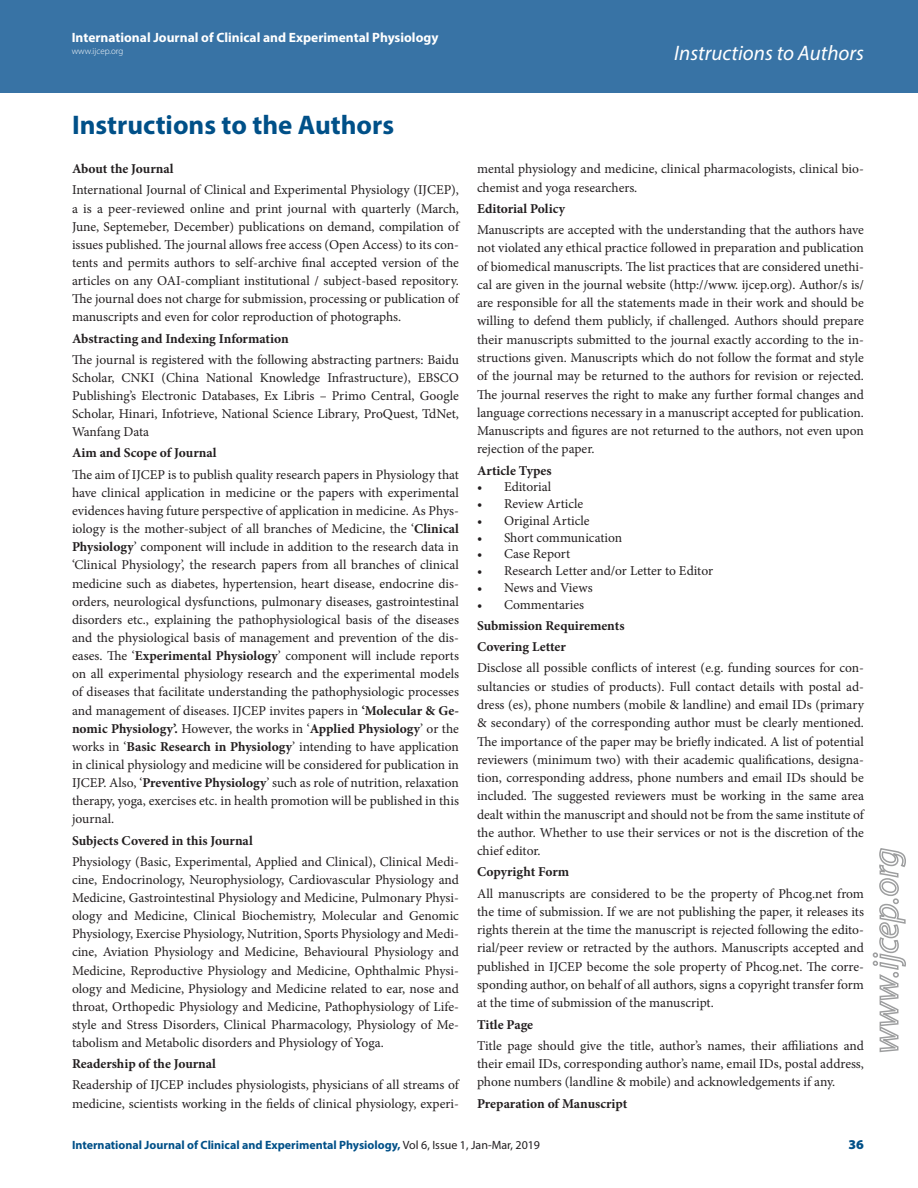
<style>
.page{position:relative;width:918px;height:1188px;background:#fff}
.page>*{position:absolute;margin:0;border:0;box-sizing:border-box;transform-origin:0 0}
.CT{font:700 27px "Myriad Pro";color:#005088}
.t1{font:italic 21px "Myriad Pro";color:#fff}
.TXT{font:13.5px/18.1px "Minion Pro";color:#231f20;text-align:justify}
.TXT-2{font:700 13.5px "Minion Pro";color:#231f20}
.t2{font:700 13.5px "Myriad Pro";color:#fff}
.RRH{font:900 13.5px "Myriad Pro";color:#005088}
.RRH-2{font:700 12px "Myriad Pro";color:#005088}
.t3{font:300 9px "Myriad Pro";color:#fff}
.s1{font-weight:700}
.s2{font-weight:400;color:#231f20}
</style>
<div class="page">
<div style="left:0;top:0;width:918px;height:92px;background:#3873a5"></div>
<svg style="left:872px;top:848px;width:34px;height:205px"></svg>
<p class="t2" style="left:72px;top:29px;width:368px">International Journal of Clinical and Experimental Physiology</p>
<p class="t3" style="left:72px;top:46px;width:53px">www.ijcep.org</p>
<h2 class="t1" style="left:674px;top:40px;width:191px">Instructions to Authors</h2>
<p class="CT" style="left:72px;top:107px;width:324px">Instructions to the Authors</p>
<p class="TXT-2" style="left:72px;top:159px;width:103px">About the Journal</p>
<p class="TXT" style="left:72px;top:181px;width:389px">International Journal of Clinical and Experimental Physiology (IJCEP), a is a peer‑reviewed online and print journal with quarterly (March, June, Septemeber, December) publications on demand, compilation of issues published. The journal allows free access (Open Access) to its con‑ tents and permits authors to self‑archive final accepted version of the articles on any OAI‑compliant institutional / subject‑based repository.<br>The journal does not charge for submission, processing or publication of manuscripts and even for color reproduction of photographs.</p>
<p class="TXT-2" style="left:72px;top:329px;width:218px">Abstracting and Indexing Information</p>
<p class="TXT" style="left:72px;top:350px;width:389px">The journal is registered with the following abstracting partners: Baidu Scholar, CNKI (China National Knowledge Infrastructure), EBSCO Publishing’s Electronic Databases, Ex Libris – Primo Central, Google Scholar, Hinari, Infotrieve, National Science Library, ProQuest, TdNet, Wanfang Data</p>
<p class="TXT-2" style="left:72px;top:444px;width:146px">Aim and Scope of Journal</p>
<p class="TXT" style="left:72px;top:465px;width:389px">The aim of IJCEP is to publish quality research papers in Physiology that have clinical application in medicine or the papers with experimental evidences having future perspective of application in medicine. As Phys‑ iology is the mother‑subject of all branches of Medicine, the ‘<span class="s1">Clinical Physiology</span>’ component will include in addition to the research data in ‘Clinical Physiology’, the research papers from all branches of clinical medicine such as diabetes, hypertension, heart disease, endocrine dis‑ orders, neurological dysfunctions, pulmonary diseases, gastrointestinal disorders etc., explaining the pathophysiological basis of the diseases and the physiological basis of management and prevention of the dis‑ eases. The ‘<span class="s1">Experimental Physiology</span>’ component will include reports on all experimental physiology research and the experimental models of diseases that facilitate understanding the pathophysiologic processes and management of diseases. IJCEP invites papers in <span class="s1">‘Molecular &amp; Ge&shy;nomic Physiology’.</span> However, the works in ‘<span class="s1">Applied Physiology</span>’ or the works in ‘<span class="s1">Basic Research in Physiology</span>’ intending to have application in clinical physiology and medicine will be considered for publication in IJCEP. Also, ‘<span class="s1">Preventive Physiology</span>’ such as role of nutrition, relaxation therapy, yoga, exercises etc. in health promotion will be published in this journal.</p>
<p class="TXT-2" style="left:72px;top:831px;width:182px">Subjects Covered in this Journal</p>
<p class="TXT" style="left:72px;top:852px;width:389px">Physiology (Basic, Experimental, Applied and Clinical), Clinical Medi‑ cine, Endocrinology, Neurophysiology, Cardiovascular Physiology and Medicine, Gastrointestinal Physiology and Medicine, Pulmonary Physi‑ ology and Medicine, Clinical Biochemistry, Molecular and Genomic Physiology, Exercise Physiology, Nutrition, Sports Physiology and Medi‑ cine, Aviation Physiology and Medicine, Behavioural Physiology and Medicine, Reproductive Physiology and Medicine, Ophthalmic Physi‑ ology and Medicine, Physiology and Medicine related to ear, nose and throat, Orthopedic Physiology and Medicine, Pathophysiology of Life‑ style and Stress Disorders, Clinical Pharmacology, Physiology of Me‑ tabolism and Metabolic disorders and Physiology of Yoga.</p>
<p class="TXT-2" style="left:72px;top:1054px;width:146px">Readership of the Journal</p>
<p class="TXT" style="left:72px;top:1076px;width:389px">Readership of IJCEP includes physiologists, physicians of all streams of medicine, scientists working in the fields of clinical physiology, experi‑</p>
<p class="TXT" style="left:477px;top:160px;width:389px">mental physiology and medicine, clinical pharmacologists, clinical bio‑ chemist and yoga researchers.</p>
<p class="TXT-2" style="left:477px;top:199px;width:90px">Editorial Policy</p>
<p class="TXT" style="left:477px;top:221px;width:389px">Manuscripts are accepted with the understanding that the authors have not violated any ethical practice followed in preparation and publication of biomedical manuscripts. The list practices that are considered unethi‑ cal are given in the journal website (http://www. ijcep.org). Author/s is/ are responsible for all the statements made in their work and should be willing to defend them publicly, if challenged. Authors should prepare their manuscripts submitted to the journal exactly according to the in‑ structions given. Manuscripts which do not follow the format and style of the journal may be returned to the authors for revision or rejected.<br>The journal reserves the right to make any further formal changes and language corrections necessary in a manuscript accepted for publication.<br>Manuscripts and figures are not returned to the authors, not even upon rejection of the paper.</p>
<p class="TXT-2" style="left:477px;top:461px;width:76px">Article Types</p>
<p class="TXT" style="left:477px;top:478px;width:76px">• Editorial</p>
<p class="TXT" style="left:477px;top:495px;width:108px">• Review Article</p>
<p class="TXT" style="left:477px;top:512px;width:114px">• Original Article</p>
<p class="TXT" style="left:477px;top:528px;width:147px">• Short communication</p>
<p class="TXT" style="left:477px;top:545px;width:95px">• Case Report</p>
<p class="TXT" style="left:477px;top:562px;width:238px">• Research Letter and/or Letter to Editor</p>
<p class="TXT" style="left:477px;top:579px;width:117px">• News and Views</p>
<p class="TXT" style="left:477px;top:595px;width:109px">• Commentaries</p>
<p class="TXT-2" style="left:477px;top:616px;width:149px">Submission Requirements</p>
<p class="TXT-2" style="left:477px;top:637px;width:90px">Covering Letter</p>
<p class="TXT" style="left:477px;top:659px;width:389px">Disclose all possible conflicts of interest (e.g. funding sources for con‑ sultancies or studies of products). Full contact details with postal ad‑ dress (es), phone numbers (mobile &amp; landline) and email IDs (primary &amp; secondary) of the corresponding author must be clearly mentioned.<br>The importance of the paper may be briefly indicated. A list of potential reviewers (minimum two) with their academic qualifications, designa‑ tion, corresponding address, phone numbers and email IDs should be included. The suggested reviewers must be working in the same area dealt within the manuscript and should not be from the same institute of the author. Whether to use their services or not is the discretion of the chief editor.</p>
<p class="TXT-2" style="left:477px;top:863px;width:94px">Copyright Form</p>
<p class="TXT" style="left:477px;top:884px;width:389px">All manuscripts are considered to be the property of Phcog.net from the time of submission. If we are not publishing the paper, it releases its rights therein at the time the manuscript is rejected following the edito‑ rial/peer review or retracted by the authors. Manuscripts accepted and published in IJCEP become the sole property of Phcog.net. The corre‑ sponding author, on behalf of all authors, signs a copyright transfer form at the time of submission of the manuscript.</p>
<p class="TXT-2" style="left:477px;top:1015px;width:58px">Title Page</p>
<p class="TXT" style="left:477px;top:1036px;width:389px">Title page should give the title, author’s names, their affiliations and their email IDs, corresponding author’s name, email IDs, postal address, phone numbers (landline &amp; mobile) and acknowledgements if any.</p>
<p class="TXT-2" style="left:477px;top:1094px;width:152px">Preparation of Manuscript</p>
<p class="RRH-2" style="left:72px;top:1137px;width:470px">International Journal of Clinical and Experimental Physiology, <span class="s2">Vol 6, Issue 1, Jan-Mar, 2019</span></p>
<p class="RRH" style="left:849px;top:1136px;width:17px">36</p>
</div>
